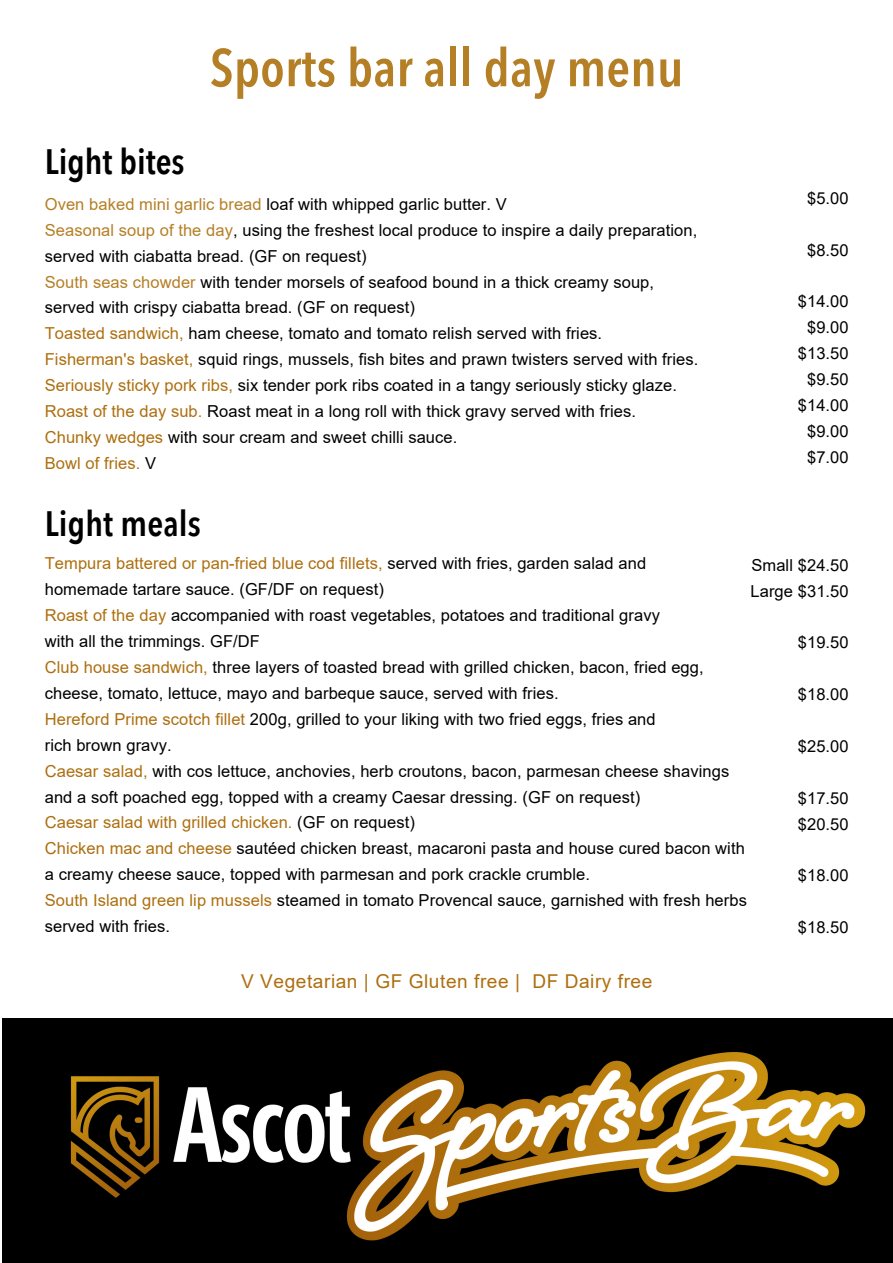
<style>
.page{position:relative;width:893px;height:1263px;background:#fff}
.page>*{position:absolute;margin:0;border:0;box-sizing:border-box;transform-origin:0 0}
.t1{font:600 52.5px "Avenir Next Condensed";letter-spacing:.005em;color:#b57f26}
.t2{font:600 35.25px "Avenir Next Condensed";color:#000}
.t3{font:19.05px "Arial";letter-spacing:.03em;color:#ad6f0f}
.t4{font:16.5px/25.9px "Arial";letter-spacing:.005em;color:#000}
.t5{font:16.5px "Arial";letter-spacing:.005em;color:#ad6f0f}
.s1{color:#b57f26}
.s2{color:#ad6f0f}
.s3{color:#000}
</style>
<div class="page">
<img style="left:2px;top:1018px;width:891px;height:245px">
<p class="t1" style="left:210px;top:34px;width:475px">Sports bar all day menu</p>
<p class="t2" style="left:45px;top:139px;width:141px">Light bites</p>
<p class="t4" style="left:45px;top:191px;width:463px"><span class="s1">Oven baked mini garlic bread</span> loaf with whipped garlic butter. V</p>
<p class="t4" style="left:45px;top:217px;width:654px"><span class="s1">Seasonal soup of the day</span>, using the freshest local produce to inspire a daily preparation,</p>
<p class="t4" style="left:45px;top:243px;width:323px">served with ciabatta bread. (GF on request)</p>
<p class="t4" style="left:45px;top:269px;width:611px"><span class="s1">South seas chowder</span> with tender morsels of seafood bound in a thick creamy soup,</p>
<p class="t4" style="left:45px;top:295px;width:372px">served with crispy ciabatta bread. (GF on request)</p>
<p class="t4" style="left:45px;top:321px;width:559px"><span class="s2">Toasted sandwich,</span> ham cheese, tomato and tomato relish served with fries.</p>
<p class="t4" style="left:45px;top:346px;width:655px"><span class="s2">Fisherman's basket,</span> squid rings, mussels, fish bites and prawn twisters served with fries.</p>
<p class="t4" style="left:45px;top:372px;width:633px"><span class="s2">Seriously sticky pork ribs,</span> six tender pork ribs coated in a tangy seriously sticky glaze.</p>
<p class="t4" style="left:45px;top:398px;width:593px"><span class="s2">Roast of the day sub.</span> Roast meat in a long roll with thick gravy served with fries.</p>
<p class="t4" style="left:45px;top:424px;width:414px"><span class="s2">Chunky wedges</span> with sour cream and sweet chilli sauce.</p>
<p class="t5" style="left:45px;top:454px;width:113px">Bowl of fries. <span class="s3">V</span></p>
<p class="t4" style="left:807px;top:185px;width:43px">$5.00</p>
<p class="t4" style="left:807px;top:237px;width:43px">$8.50</p>
<p class="t4" style="left:798px;top:289px;width:52px">$14.00</p>
<p class="t4" style="left:807px;top:315px;width:43px">$9.00</p>
<p class="t4" style="left:798px;top:340px;width:52px">$13.50</p>
<p class="t4" style="left:807px;top:366px;width:43px">$9.50</p>
<p class="t4" style="left:798px;top:392px;width:52px">$14.00</p>
<p class="t4" style="left:807px;top:418px;width:43px">$9.00</p>
<p class="t4" style="left:807px;top:444px;width:43px">$7.00</p>
<p class="t2" style="left:45px;top:501px;width:158px">Light meals</p>
<p class="t5" style="left:45px;top:554px;width:603px">Tempura battered or pan-fried blue cod fillets, <span class="s3">served with fries, garden salad and</span></p>
<p class="t4" style="left:45px;top:577px;width:341px">homemade tartare sauce. (GF/DF on request)</p>
<p class="t4" style="left:45px;top:603px;width:616px"><span class="s2">Roast of the day</span> accompanied with roast vegetables, potatoes and traditional gravy</p>
<p class="t4" style="left:45px;top:628px;width:217px">with all the trimmings. GF/DF</p>
<p class="t4" style="left:45px;top:654px;width:660px"><span class="s2">Club house sandwich,</span> three layers of toasted bread with grilled chicken, bacon, fried egg, cheese, tomato, lettuce, mayo and barbeque sauce, served with fries.</p>
<p class="t4" style="left:45px;top:706px;width:612px"><span class="s2">Hereford Prime scotch fillet</span> 200g, grilled to your liking with two fried eggs, fries and</p>
<p class="t4" style="left:45px;top:732px;width:128px">rich brown gravy.</p>
<p class="t4" style="left:45px;top:758px;width:686px"><span class="s2">Caesar salad,</span> with cos lettuce, anchovies, herb croutons, bacon, parmesan cheese shavings and a soft poached egg, topped with a creamy Caesar dressing. (GF on request)</p>
<p class="t5" style="left:45px;top:813px;width:372px">Caesar salad with grilled chicken. <span class="s3">(GF on request)</span></p>
<p class="t4" style="left:45px;top:835px;width:701px"><span class="s2">Chicken mac and cheese</span> sautéed chicken breast, macaroni pasta and house cured bacon with a creamy cheese sauce, topped with parmesan and pork crackle crumble.</p>
<p class="t4" style="left:45px;top:887px;width:703px"><span class="s2">South Island green lip mussels</span> steamed in tomato Provencal sauce, garnished with fresh herbs served with fries.</p>
<p class="t4" style="left:751px;top:552px;width:99px">Small $24.50</p>
<p class="t4" style="left:750px;top:578px;width:100px">Large $31.50</p>
<p class="t4" style="left:798px;top:630px;width:52px">$19.50</p>
<p class="t4" style="left:798px;top:681px;width:52px">$18.00</p>
<p class="t4" style="left:798px;top:733px;width:52px">$25.00</p>
<p class="t4" style="left:798px;top:785px;width:52px">$17.50</p>
<p class="t4" style="left:798px;top:811px;width:52px">$20.50</p>
<p class="t4" style="left:798px;top:863px;width:52px">$18.00</p>
<p class="t4" style="left:798px;top:914px;width:52px">$18.50</p>
<p class="t3" style="left:241px;top:970px;width:413px">V Vegetarian | GF Gluten free | DF Dairy free</p>
</div>
